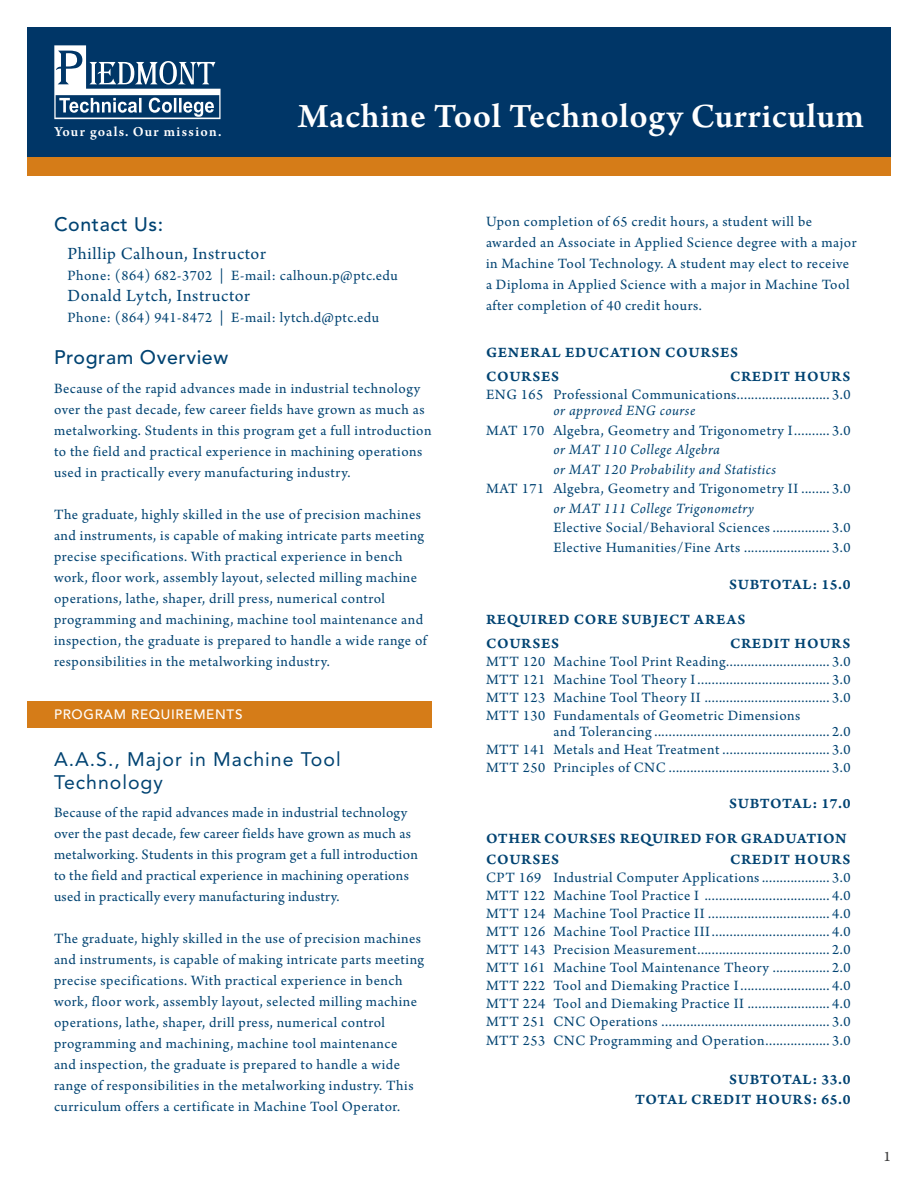
<style>
.page{position:relative;width:918px;height:1188px;background:#fff}
.page>*{position:absolute;margin:0;border:0;box-sizing:border-box;transform-origin:0 0}
.t1{font:600 36px "Arno Pro";letter-spacing:.02em;color:#fff}
.t2{font:19.5px "Avenir LT Std";letter-spacing:.05em;color:#004372}
.t3{font:500 19.5px "Avenir LT Std";letter-spacing:.03em;color:#004372}
.t4{font:18px "Arno Pro";letter-spacing:.035em;color:#004372}
.t5{font:15px/21px "Arno Pro";letter-spacing:.035em;color:#004372}
.t6{font:15px "Arno Pro Smbd Caption";letter-spacing:.045em;color:#004372}
.t7{font:italic 15px "Arno Pro";letter-spacing:.03em;color:#004372}
.t8{font:15px "Arno Pro Caption";color:#3e3e3f}
.t9{font:600 14.55px "Arno Pro";letter-spacing:.085em;color:#fff}
.t10{font:500 13.5px "Avenir LT Std";letter-spacing:.05em;color:#fff}
</style>
<div class="page">
<div style="left:27px;top:27px;width:864px;height:130px;background:#003667"></div>
<div style="left:27px;top:157px;width:864px;height:19px;background:#d57c18"></div>
<svg style="left:54px;top:45px;width:167px;height:74px"></svg>
<div style="left:27px;top:701px;width:405px;height:27px;background:#d57c18"></div>
<p class="t9" style="left:54px;top:124px;width:169px">Your goals. Our mission.</p>
<p class="t1" style="left:298px;top:95px;width:567px">Machine Tool Technology Curriculum</p>
<p class="t3" style="left:54px;top:213px;width:111px">Contact Us:</p>
<p class="t4" style="left:68px;top:244px;width:200px">Phillip Calhoun, Instructor</p>
<p class="t5" style="left:68px;top:266px;width:332px">Phone: (864) 682-3702 | E-mail: calhoun.p@ptc.edu</p>
<p class="t4" style="left:68px;top:286px;width:184px">Donald Lytch, Instructor</p>
<p class="t5" style="left:68px;top:308px;width:313px">Phone: (864) 941-8472 | E-mail: lytch.d@ptc.edu</p>
<p class="t3" style="left:54px;top:346px;width:176px">Program Overview</p>
<p class="t5" style="left:54px;top:379px;width:379px">Because of the rapid advances made in industrial technology over the past decade, few career fields have grown as much as metalworking. Students in this program get a full introduction to the field and practical experience in machining operations used in practically every manufacturing industry.</p>
<p class="t5" style="left:54px;top:505px;width:374px">The graduate, highly skilled in the use of precision machines and instruments, is capable of making intricate parts meeting precise specifications. With practical experience in bench work, floor work, assembly layout, selected milling machine operations, lathe, shaper, drill press, numerical control programming and machining, machine tool maintenance and inspection, the graduate is prepared to handle a wide range of responsibilities in the metalworking industry.</p>
<p class="t10" style="left:54px;top:707px;width:190px">PROGRAM REQUIREMENTS</p>
<p class="t2" style="left:54px;top:748px;width:288px">A.A.S., Major in Machine Tool</p>
<p class="t2" style="left:54px;top:771px;width:110px">Technology</p>
<p class="t5" style="left:54px;top:803px;width:365px">Because of the rapid advances made in industrial technology over the past decade, few career fields have grown as much as metalworking. Students in this program get a full introduction to the field and practical experience in machining operations used in practically every manufacturing industry.</p>
<p class="t5" style="left:54px;top:929px;width:372px">The graduate, highly skilled in the use of precision machines and instruments, is capable of making intricate parts meeting precise specifications. With practical experience in bench work, floor work, assembly layout, selected milling machine operations, lathe, shaper, drill press, numerical control programming and machining, machine tool maintenance<br>and inspection, the graduate is prepared to handle a wide range of responsibilities in the metalworking industry. This curriculum offers a certificate in Machine Tool Operator.</p>
<p class="t5" style="left:486px;top:212px;width:372px">Upon completion of 65 credit hours, a student will be awarded an Associate in Applied Science degree with a major in Machine Tool Technology. A student may elect to receive a Diploma in Applied Science with a major in Machine Tool after completion of 40 credit hours.</p>
<p class="t6" style="left:486px;top:343px;width:254px">GENERAL EDUCATION COURSES</p>
<p class="t6" style="left:486px;top:367px;width:74px">COURSES</p>
<p class="t6" style="left:730px;top:367px;width:122px">CREDIT HOURS</p>
<p class="t5" style="left:486px;top:384px;width:366px">ENG 165 Professional Communications.......................... 3.0</p>
<p class="t7" style="left:554px;top:402px;width:143px">or approved ENG course</p>
<p class="t5" style="left:486px;top:420px;width:366px">MAT 170 Algebra, Geometry and Trigonometry I.......... 3.0</p>
<p class="t7" style="left:554px;top:441px;width:168px">or MAT 110 College Algebra</p>
<p class="t7" style="left:554px;top:461px;width:224px">or MAT 120 Probability and Statistics</p>
<p class="t5" style="left:486px;top:479px;width:366px">MAT 171 Algebra, Geometry and Trigonometry II ........ 3.0</p>
<p class="t7" style="left:554px;top:500px;width:202px">or MAT 111 College Trigonometry</p>
<p class="t5" style="left:554px;top:518px;width:299px">Elective Social/Behavioral Sciences ................ 3.0</p>
<p class="t5" style="left:554px;top:537px;width:299px">Elective Humanities/Fine Arts ........................ 3.0</p>
<p class="t6" style="left:729px;top:576px;width:123px">SUBTOTAL: 15.0</p>
<p class="t6" style="left:486px;top:610px;width:261px">REQUIRED CORE SUBJECT AREAS</p>
<p class="t6" style="left:486px;top:634px;width:74px">COURSES</p>
<p class="t6" style="left:730px;top:634px;width:122px">CREDIT HOURS</p>
<p class="t5" style="left:486px;top:651px;width:366px">MTT 120 Machine Tool Print Reading............................. 3.0</p>
<p class="t5" style="left:486px;top:669px;width:366px">MTT 121 Machine Tool Theory I..................................... 3.0</p>
<p class="t5" style="left:486px;top:687px;width:366px">MTT 123 Machine Tool Theory II ................................... 3.0</p>
<p class="t5" style="left:486px;top:705px;width:316px">MTT 130 Fundamentals of Geometric Dimensions</p>
<p class="t5" style="left:554px;top:722px;width:299px">and Tolerancing ................................................. 2.0</p>
<p class="t5" style="left:486px;top:740px;width:366px">MTT 141 Metals and Heat Treatment .............................. 3.0</p>
<p class="t5" style="left:486px;top:758px;width:366px">MTT 250 Principles of CNC ............................................. 3.0</p>
<p class="t6" style="left:729px;top:795px;width:123px">SUBTOTAL: 17.0</p>
<p class="t6" style="left:486px;top:829px;width:362px">OTHER COURSES REQUIRED FOR GRADUATION</p>
<p class="t6" style="left:486px;top:850px;width:74px">COURSES</p>
<p class="t6" style="left:730px;top:850px;width:122px">CREDIT HOURS</p>
<p class="t5" style="left:486px;top:867px;width:366px">CPT 169 Industrial Computer Applications................... 3.0</p>
<p class="t5" style="left:486px;top:885px;width:366px">MTT 122 Machine Tool Practice I ................................... 4.0</p>
<p class="t5" style="left:486px;top:903px;width:366px">MTT 124 Machine Tool Practice II .................................. 4.0</p>
<p class="t5" style="left:486px;top:921px;width:366px">MTT 126 Machine Tool Practice III................................. 4.0</p>
<p class="t5" style="left:486px;top:939px;width:366px">MTT 143 Precision Measurement..................................... 2.0</p>
<p class="t5" style="left:486px;top:957px;width:366px">MTT 161 Machine Tool Maintenance Theory ................ 2.0</p>
<p class="t5" style="left:486px;top:975px;width:366px">MTT 222 Tool and Diemaking Practice I......................... 4.0</p>
<p class="t5" style="left:486px;top:993px;width:366px">MTT 224 Tool and Diemaking Practice II ....................... 4.0</p>
<p class="t5" style="left:486px;top:1011px;width:366px">MTT 251 CNC Operations ............................................... 3.0</p>
<p class="t5" style="left:486px;top:1031px;width:366px">MTT 253 CNC Programming and Operation.................. 3.0</p>
<p class="t6" style="left:729px;top:1071px;width:123px">SUBTOTAL: 33.0</p>
<p class="t6" style="left:635px;top:1090px;width:217px">TOTAL CREDIT HOURS: 65.0</p>
<p class="t8" style="left:883px;top:1148px;width:9px">1</p>
</div>
